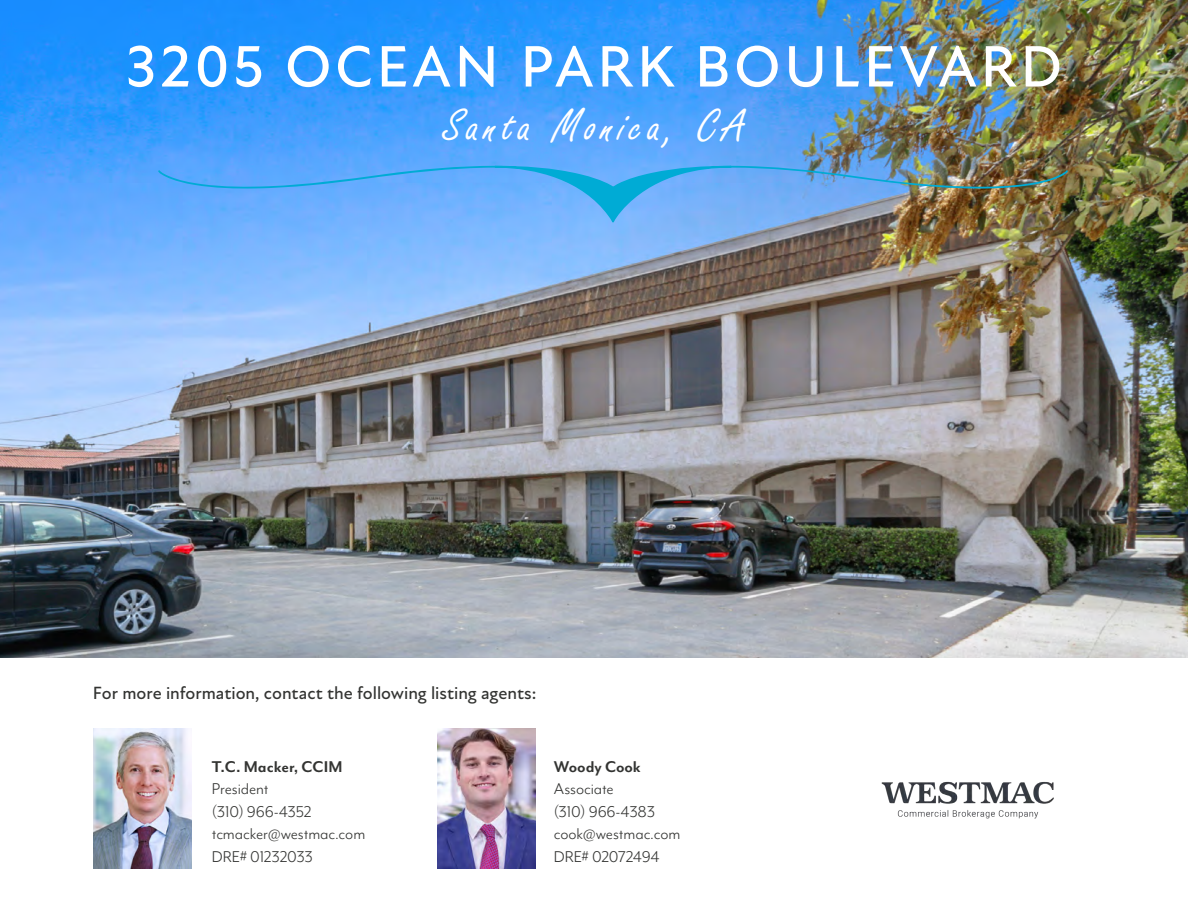
<style>
.page{position:relative;width:1188px;height:918px;background:#fff}
.page>*{position:absolute;margin:0;border:0;box-sizing:border-box;transform-origin:0 0}
.Cover_light_text{font:500 59.4px "New Atten";letter-spacing:.06em;color:#fff}
.Cover_light_text-2{font:48.6px "Freestyle Script";letter-spacing:.1em;color:#fff}
._12_Small_Title_black_Source_Sans_Pro{font:18px "Mr Eaves Mod OT";letter-spacing:-.01em;color:#333432}
._12_Small_Title_black_Source_Sans_Pro-2{font:500 18px "New Atten";color:#333432}
._12_Small_Title_black_Source_Sans_Pro-3{font:700 18px "Mr Eaves Mod OT";color:#333432}
</style>
<div class="page">
<img style="left:0;top:0;width:1188px;height:658px">
<img style="left:881px;top:781px;width:173px;height:38px">
<img style="left:93px;top:728px;width:98px;height:140px">
<img style="left:437px;top:728px;width:98px;height:141px">
<img style="left:158px;top:166px;width:910px;height:56px">
<p class="Cover_light_text" style="left:126px;top:32px;width:938px">3205 OCEAN PARK BOULEVARD</p>
<p class="Cover_light_text-2" style="left:443px;top:100px;width:303px">Santa Monica, CA</p>
<p class="_12_Small_Title_black_Source_Sans_Pro-2" style="left:93px;top:683px;width:445px">For more information, contact the following listing agents:</p>
<p class="_12_Small_Title_black_Source_Sans_Pro-3" style="left:212px;top:756px;width:132px">T.C. Macker, CCIM</p>
<p class="_12_Small_Title_black_Source_Sans_Pro" style="left:212px;top:779px;width:58px">President</p>
<p class="_12_Small_Title_black_Source_Sans_Pro" style="left:212px;top:802px;width:101px">(310) 966-4352</p>
<p class="_12_Small_Title_black_Source_Sans_Pro" style="left:212px;top:824px;width:155px">tcmacker@westmac.com</p>
<p class="_12_Small_Title_black_Source_Sans_Pro" style="left:212px;top:847px;width:103px">DRE# 01232033</p>
<p class="_12_Small_Title_black_Source_Sans_Pro-3" style="left:554px;top:756px;width:89px">Woody Cook</p>
<p class="_12_Small_Title_black_Source_Sans_Pro" style="left:554px;top:779px;width:62px">Associate</p>
<p class="_12_Small_Title_black_Source_Sans_Pro" style="left:554px;top:802px;width:103px">(310) 966-4383</p>
<p class="_12_Small_Title_black_Source_Sans_Pro" style="left:554px;top:824px;width:128px">cook@westmac.com</p>
<p class="_12_Small_Title_black_Source_Sans_Pro" style="left:554px;top:847px;width:108px">DRE# 02072494</p>
</div>
